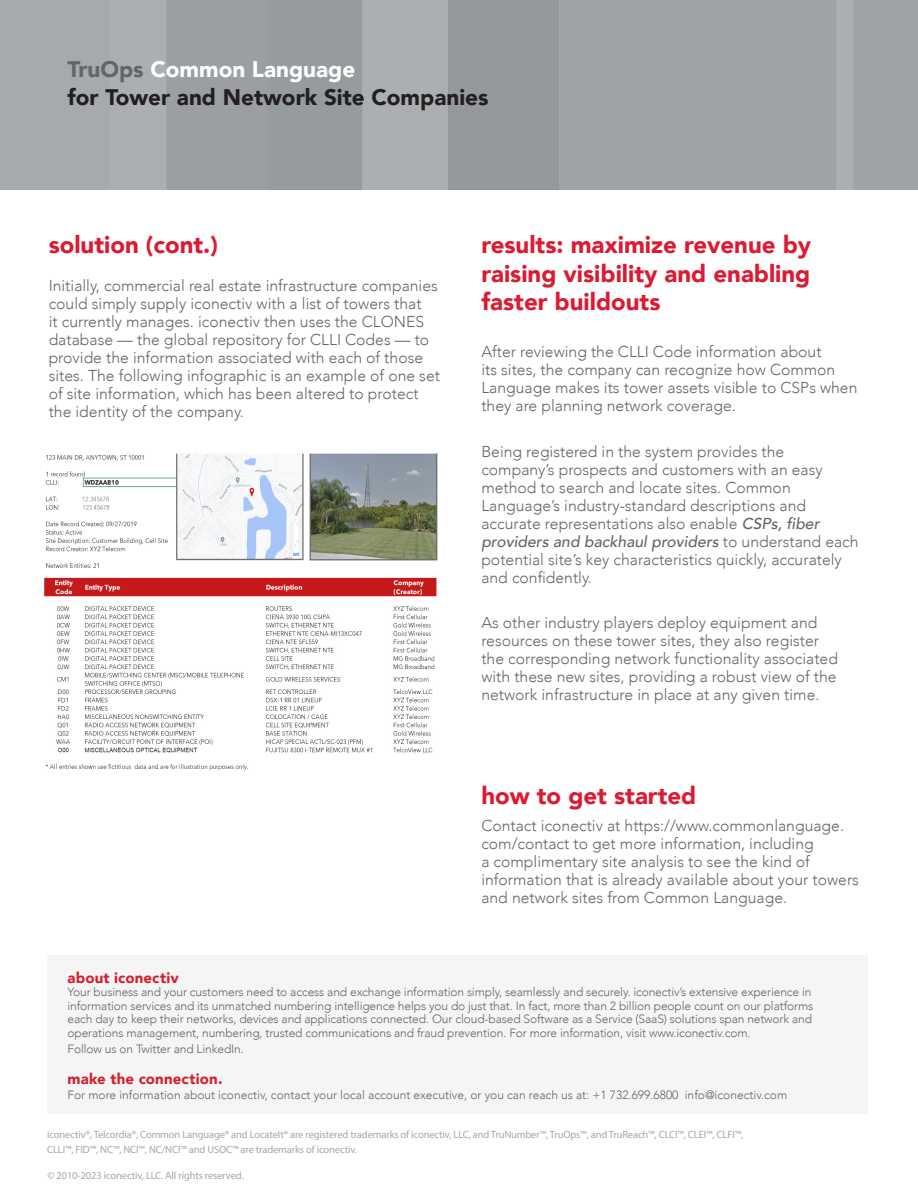
<style>
.page{position:relative;width:918px;height:1188px;background:#fff}
.page>*{position:absolute;margin:0;border:0;box-sizing:border-box;transform-origin:0 0}
.Bullet{font:900 24px/28.5px "Avenir";color:#dc1a32;text-align:justify}
.t1{font:900 22.5px/28.5px "Avenir";color:#231f20}
.Bullet-2{font:300 15.75px/18px "Avenir";color:#646569}
.Section_Title{font:900 15px "Avenir";letter-spacing:.015em;color:#d2202f}
.Body_Copy{font:300 12px/13.5px "Avenir";letter-spacing:-.01em;color:#646569}
.Section_Title-2{font:300 12px "Avenir";color:#646569}
.t2{font:10.5px/15px "Myriad Pro";letter-spacing:-.015em;color:#a3a7a9}
.s1{color:#646569}
.s2{color:#fff}
.s3{font-weight:500;font-style:italic}
</style>
<div class="page">
<div style="left:0;top:0;width:918px;height:190px;background:#acafb1"></div>
<div style="left:0;top:0;width:109px;height:190px;background:#a6aaac"></div>
<div style="left:166px;top:0;width:103px;height:190px;background:#9b9fa2"></div>
<div style="left:854px;top:0;width:64px;height:190px;background:#9fa3a6"></div>
<div style="left:560px;top:0;width:276px;height:190px;background:#9fa3a6"></div>
<div style="left:448px;top:0;width:111px;height:190px;background:#95989c"></div>
<hr style="left:362px;top:0;width:1px;height:190px;background:#9da1a3">
<div style="left:269px;top:0;width:93px;height:190px;background:#969b9e"></div>
<img style="left:44px;top:454px;width:394px;height:317px">
<div style="left:48px;top:955px;width:820px;height:158px;background:#f4f5f4"></div>
<p class="t1" style="left:68px;top:54px;width:423px"><span class="s1">TruOps</span> <span class="s2">Common Language<br></span>for Tower and Network Site Companies</p>
<p class="Bullet" style="left:49px;top:230px;width:171px">solution (cont.)</p>
<p class="Bullet-2" style="left:49px;top:277px;width:393px">Initially, commercial real estate infrastructure companies could simply supply iconectiv with a list of towers that<br>it currently manages. iconectiv then uses the CLONES database — the global repository for CLLI Codes — to provide the information associated with each of those sites. The following infographic is an example of one set of site information, which has been altered to protect the identity of the company.</p>
<p class="Bullet" style="left:481px;top:230px;width:331px">results: maximize revenue by raising visibility and enabling faster buildouts</p>
<p class="Bullet-2" style="left:481px;top:343px;width:378px">After reviewing the CLLI Code information about<br>its sites, the company can recognize how Common Language makes its tower assets visible to CSPs when they are planning network coverage.</p>
<p class="Bullet-2" style="left:481px;top:442px;width:379px">Being registered in the system provides the company’s prospects and customers with an easy method to search and locate sites. Common Language’s industry-standard descriptions and accurate representations also enable <span class="s3">CSPs, fiber providers and backhaul providers</span> to understand each potential site’s key characteristics quickly, accurately and confidently.</p>
<p class="Bullet-2" style="left:481px;top:614px;width:358px">As other industry players deploy equipment and resources on these tower sites, they also register the corresponding network functionality associated with these new sites, providing a robust view of the network infrastructure in place at any given time.</p>
<p class="Bullet" style="left:481px;top:780px;width:216px">how to get started</p>
<p class="Bullet-2" style="left:481px;top:817px;width:379px">Contact iconectiv at https://www.commonlanguage. com/contact to get more information, including<br>a complimentary site analysis to see the kind of information that is already available about your towers and network sites from Common Language.</p>
<p class="Section_Title" style="left:68px;top:965px;width:113px">about iconectiv</p>
<p class="Body_Copy" style="left:68px;top:985px;width:747px">Your business and your customers need to access and exchange information simply, seamlessly and securely. iconectiv’s extensive experience in information services and its unmatched numbering intelligence helps you do just that. In fact, more than 2 billion people count on our platforms each day to keep their networks, devices and applications connected. Our cloud-based Software as a Service (SaaS) solutions span network and operations management, numbering, trusted communications and fraud prevention. For more information, visit www.iconectiv.com.</p>
<p class="Body_Copy" style="left:68px;top:1042px;width:178px">Follow us on Twitter and LinkedIn.</p>
<p class="Section_Title" style="left:68px;top:1066px;width:156px">make the connection.</p>
<p class="Section_Title-2" style="left:68px;top:1088px;width:721px">For more information about iconectiv, contact your local account executive, or you can reach us at: +1 732.699.6800 info@iconectiv.com</p>
<p class="t2" style="left:47px;top:1127px;width:698px">iconectiv®, Telcordia®, Common Language® and LocateIt® are registered trademarks of iconectiv, LLC, and TruNumber™, TruOps™, and TruReach™, CLCI™, CLEI™, CLFI™,<br>CLLI™, FID™, NC™, NCI™, NC/NCI™ and USOC™ are trademarks of iconectiv.</p>
<p class="t2" style="left:48px;top:1168px;width:198px">© 2010-2023 iconectiv, LLC. All rights reserved.</p>
</div>
